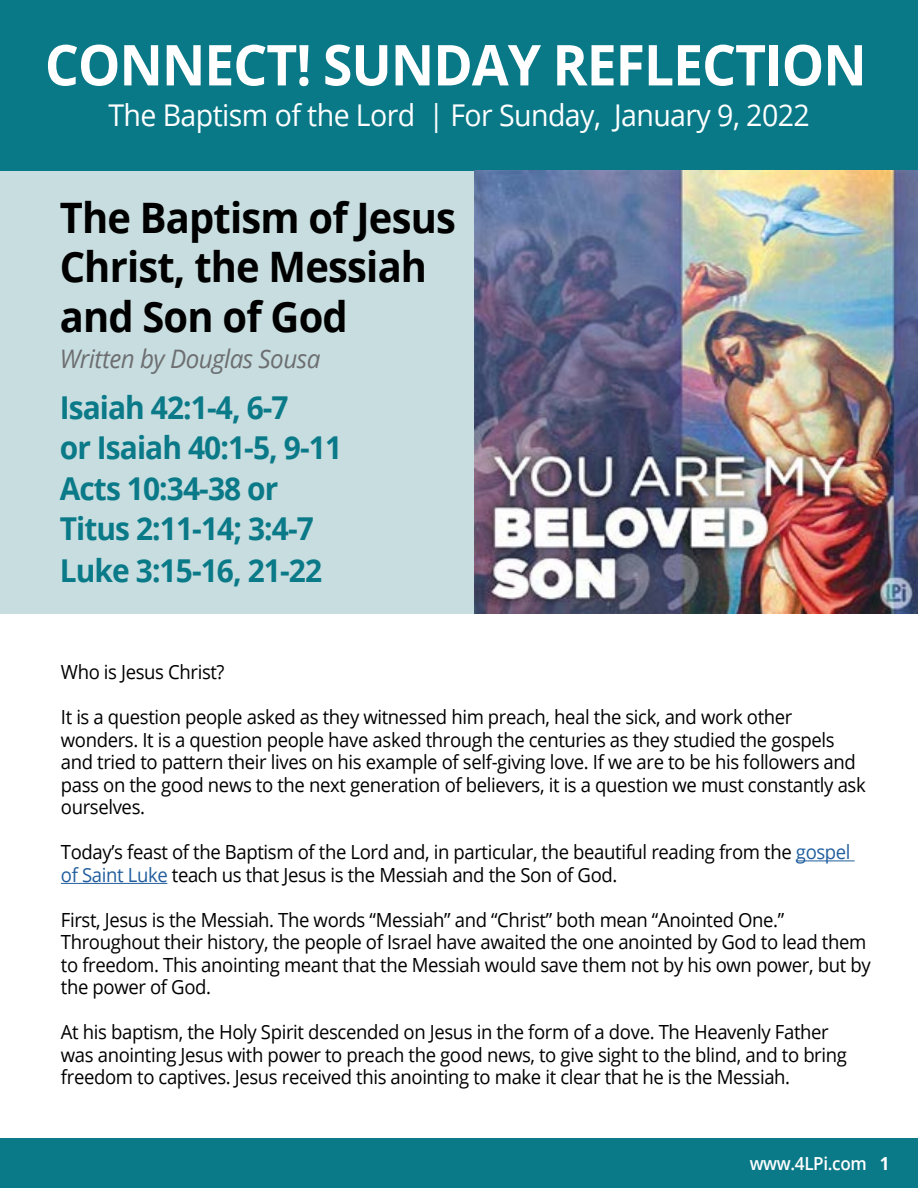
<style>
.page{position:relative;width:918px;height:1188px;background:#fff}
.page>*{position:absolute;margin:0;border:0;box-sizing:border-box;transform-origin:0 0}
.t1{font:700 56.4px "Open Sans";letter-spacing:-.02em;color:#fff;scale:.95 1}
.t2{font:700 42px/49.5px "Open Sans";letter-spacing:-.02em;color:#000;scale:.95 1}
.t3{font:700 31.5px/40.8px "Open Sans";letter-spacing:-.03em;color:#0a7988;scale:.95 1}
.t4{font:30px "Open Sans";letter-spacing:-.02em;color:#fff;scale:.95 1}
.t5{font:italic 25.5px "Open Sans";letter-spacing:-.02em;color:#6d6e71;scale:.95 1}
.t6{font:19.5px/22.5px "Open Sans";letter-spacing:-.02em;color:#000;scale:.95 1}
.t7{font:600 18px "Open Sans";letter-spacing:-.02em;color:#fff;scale:.95 1}
.s1{color:#215e9e}
.s2{font-weight:700}
</style>
<div class="page">
<div style="left:0;top:151px;width:918px;height:463px;background:#c7dddf"></div>
<div style="left:0;top:0;width:918px;height:170px;background:#097988"></div>
<hr style="left:796px;top:860px;width:59px;height:1px;background:#215e9e">
<hr style="left:61px;top:883px;width:106px;height:1px;background:#215e9e">
<div style="left:0;top:1138px;width:918px;height:50px;background:#0a7988"></div>
<img style="left:474px;top:170px;width:444px;height:444px">
<h1 class="t1" style="left:45px;top:25px;width:867px">CONNECT! SUNDAY REFLECTION</h1>
<h3 class="t4" style="left:108px;top:94px;width:740px">The Baptism of the Lord | For Sunday, January 9, 2022</h3>
<h2 class="t2" style="left:60px;top:191px;width:419px">The Baptism of Jesus<br>Christ, the Messiah and Son of God</h2>
<h3 class="t5" style="left:60px;top:341px;width:276px">Written by Douglas Sousa</h3>
<h3 class="t3" style="left:60px;top:386px;width:299px">Isaiah 42:1-4, 6-7<br>or Isaiah 40:1-5, 9-11<br>Acts 10:34-38 or<br>Titus 2:11-14; 3:4-7<br>Luke 3:15-16, 21-22</h3>
<p class="t6" style="left:61px;top:661px;width:174px">Who is Jesus Christ?</p>
<p class="t6" style="left:61px;top:706px;width:849px">It is a question people asked as they witnessed him preach, heal the sick, and work other wonders. It is a question people have asked through the centuries as they studied the gospels and tried to pattern their lives on his example of self-giving love. If we are to be his followers and pass on the good news to the next generation of believers, it is a question we must constantly ask ourselves.</p>
<p class="t6" style="left:61px;top:841px;width:833px">Today’s feast of the Baptism of the Lord and, in particular, the beautiful reading from the <span class="s1">gospel of Saint Luke</span> teach us that Jesus is the Messiah and the Son of God.</p>
<p class="t6" style="left:61px;top:908px;width:854px">First, Jesus is the Messiah. The words “Messiah” and “Christ” both mean “Anointed One.” Throughout their history, the people of Israel have awaited the one anointed by God to lead them to freedom. This anointing meant that the Messiah would save them not by his own power, but by the power of God.</p>
<p class="t6" style="left:61px;top:1021px;width:829px">At his baptism, the Holy Spirit descended on Jesus in the form of a dove. The Heavenly Father was anointing Jesus with power to preach the good news, to give sight to the blind, and to bring freedom to captives. Jesus received this anointing to make it clear that he is the Messiah.</p>
<p class="t7" style="left:750px;top:1151px;width:149px">www.4LPi.com <span class="s2">1</span></p>
</div>
